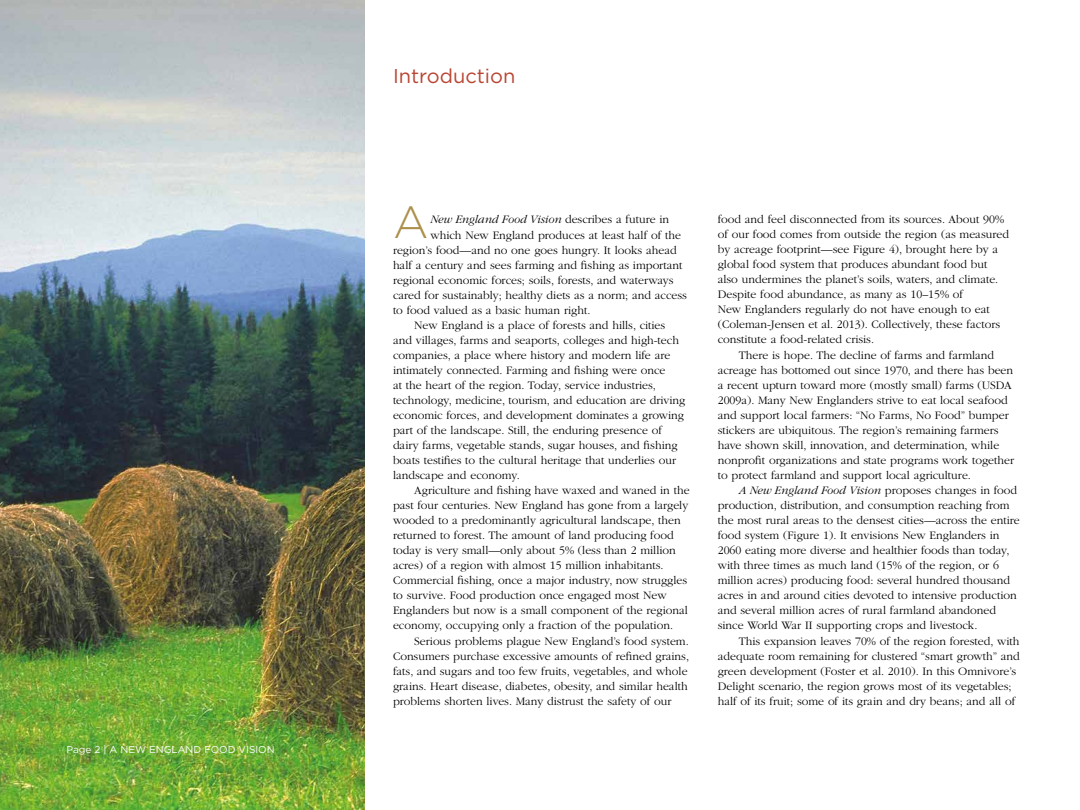
<style>
.page{position:relative;width:1080px;height:810px;background:#fff}
.page>*{position:absolute;margin:0;border:0;box-sizing:border-box;transform-origin:0 0}
.t1{font:300 45px "Gotham";color:#ac904b}
.t2{font:20px "Gotham";color:#b84432}
.t3{font:300 11.88px/15px "ITC Garamond Std";color:#000}
.t4{font:italic 300 11.88px "ITC Garamond Std";color:#000}
.t5{font:10px "Gotham";color:#fff}
.s1{font-style:normal}
.s2{font-style:italic}
</style>
<div class="page">
<img style="left:0;top:0;width:365px;height:810px">
<p class="t5" style="left:67px;top:743px;width:210px">Page 2 | A NEW ENGLAND FOOD VISION</p>
<h2 class="t2" style="left:393px;top:64px;width:124px">Introduction</h2>
<h1 class="t1" style="left:393px;top:193px;width:37px">A</h1>
<p class="t4" style="left:431px;top:213px;width:240px">New England Food Vision <span class="s1">describes a future in</span></p>
<p class="t3" style="left:431px;top:228px;width:252px">which New England produces at least half of the</p>
<p class="t3" style="left:393px;top:243px;width:285px">region’s food—and no one goes hungry. It looks ahead</p>
<p class="t3" style="left:393px;top:258px;width:291px">half a century and sees farming and fishing as important</p>
<p class="t3" style="left:393px;top:273px;width:282px">regional economic forces; soils, forests, and waterways</p>
<p class="t3" style="left:393px;top:288px;width:295px">cared for sustainably; healthy diets as a norm; and access</p>
<p class="t3" style="left:393px;top:303px;width:199px">to food valued as a basic human right.</p>
<p class="t3" style="left:414px;top:318px;width:253px">New England is a place of forests and hills, cities</p>
<p class="t3" style="left:393px;top:333px;width:288px">and villages, farms and seaports, colleges and high-tech</p>
<p class="t3" style="left:393px;top:348px;width:279px">companies, a place where history and modern life are</p>
<p class="t3" style="left:393px;top:363px;width:274px">intimately connected. Farming and fishing were once</p>
<p class="t3" style="left:393px;top:378px;width:264px">at the heart of the region. Today, service industries,</p>
<p class="t3" style="left:393px;top:393px;width:294px">technology, medicine, tourism, and education are driving</p>
<p class="t3" style="left:393px;top:408px;width:293px">economic forces, and development dominates a growing</p>
<p class="t3" style="left:393px;top:423px;width:270px">part of the landscape. Still, the enduring presence of</p>
<p class="t3" style="left:393px;top:438px;width:286px">dairy farms, vegetable stands, sugar houses, and fishing</p>
<p class="t3" style="left:393px;top:453px;width:285px">boats testifies to the cultural heritage that underlies our</p>
<p class="t3" style="left:393px;top:468px;width:128px">landscape and economy.</p>
<p class="t3" style="left:414px;top:483px;width:277px">Agriculture and fishing have waxed and waned in the</p>
<p class="t3" style="left:393px;top:498px;width:297px">past four centuries. New England has gone from a largely</p>
<p class="t3" style="left:393px;top:513px;width:289px">wooded to a predominantly agricultural landscape, then</p>
<p class="t3" style="left:393px;top:528px;width:282px">returned to forest. The amount of land producing food</p>
<p class="t3" style="left:393px;top:543px;width:284px">today is very small—only about 5% (less than 2 million</p>
<p class="t3" style="left:393px;top:558px;width:272px">acres) of a region with almost 15 million inhabitants.</p>
<p class="t3" style="left:393px;top:573px;width:296px">Commercial fishing, once a major industry, now struggles</p>
<p class="t3" style="left:393px;top:588px;width:275px">to survive. Food production once engaged most New</p>
<p class="t3" style="left:393px;top:603px;width:296px">Englanders but now is a small component of the regional</p>
<p class="t3" style="left:393px;top:618px;width:282px">economy, occupying only a fraction of the population.</p>
<p class="t3" style="left:414px;top:634px;width:276px">Serious problems plague New England’s food system.</p>
<p class="t3" style="left:393px;top:649px;width:298px">Consumers purchase excessive amounts of refined grains,</p>
<p class="t3" style="left:393px;top:664px;width:296px">fats, and sugars and too few fruits, vegetables, and whole</p>
<p class="t3" style="left:393px;top:679px;width:296px">grains. Heart disease, diabetes, obesity, and similar health</p>
<p class="t3" style="left:393px;top:694px;width:280px">problems shorten lives. Many distrust the safety of our</p>
<p class="t3" style="left:718px;top:212px;width:293px">food and feel disconnected from its sources. About 90% of our food comes from outside the region (as measured by acreage footprint—see Figure 4), brought here by a global food system that produces abundant food but also undermines the planet’s soils, waters, and climate.<br>Despite food abundance, as many as 10–15% of<br>New Englanders regularly do not have enough to eat (Coleman-Jensen et al. 2013). Collectively, these factors constitute a food-related crisis.</p>
<p class="t3" style="left:718px;top:348px;width:298px;text-indent:21px">There is hope. The decline of farms and farmland acreage has bottomed out since 1970, and there has been a recent upturn toward more (mostly small) farms (USDA 2009a). Many New Englanders strive to eat local seafood and support local farmers: “No Farms, No Food” bumper stickers are ubiquitous. The region’s remaining farmers have shown skill, innovation, and determination, while nonprofit organizations and state programs work together to protect farmland and support local agriculture.</p>
<p class="t3" style="left:718px;top:483px;width:304px;text-indent:21px"><span class="s2">A New England Food Vision</span> proposes changes in food production, distribution, and consumption reaching from the most rural areas to the densest cities—across the entire food system (Figure 1). It envisions New Englanders in 2060 eating more diverse and healthier foods than today, with three times as much land (15% of the region, or 6 million acres) producing food: several hundred thousand acres in and around cities devoted to intensive production and several million acres of rural farmland abandoned since World War II supporting crops and livestock.</p>
<p class="t3" style="left:718px;top:634px;width:304px;text-indent:21px">This expansion leaves 70% of the region forested, with adequate room remaining for clustered “smart growth” and green development (Foster et al. 2010). In this Omnivore’s Delight scenario, the region grows most of its vegetables; half of its fruit; some of its grain and dry beans; and all of</p>
</div>
